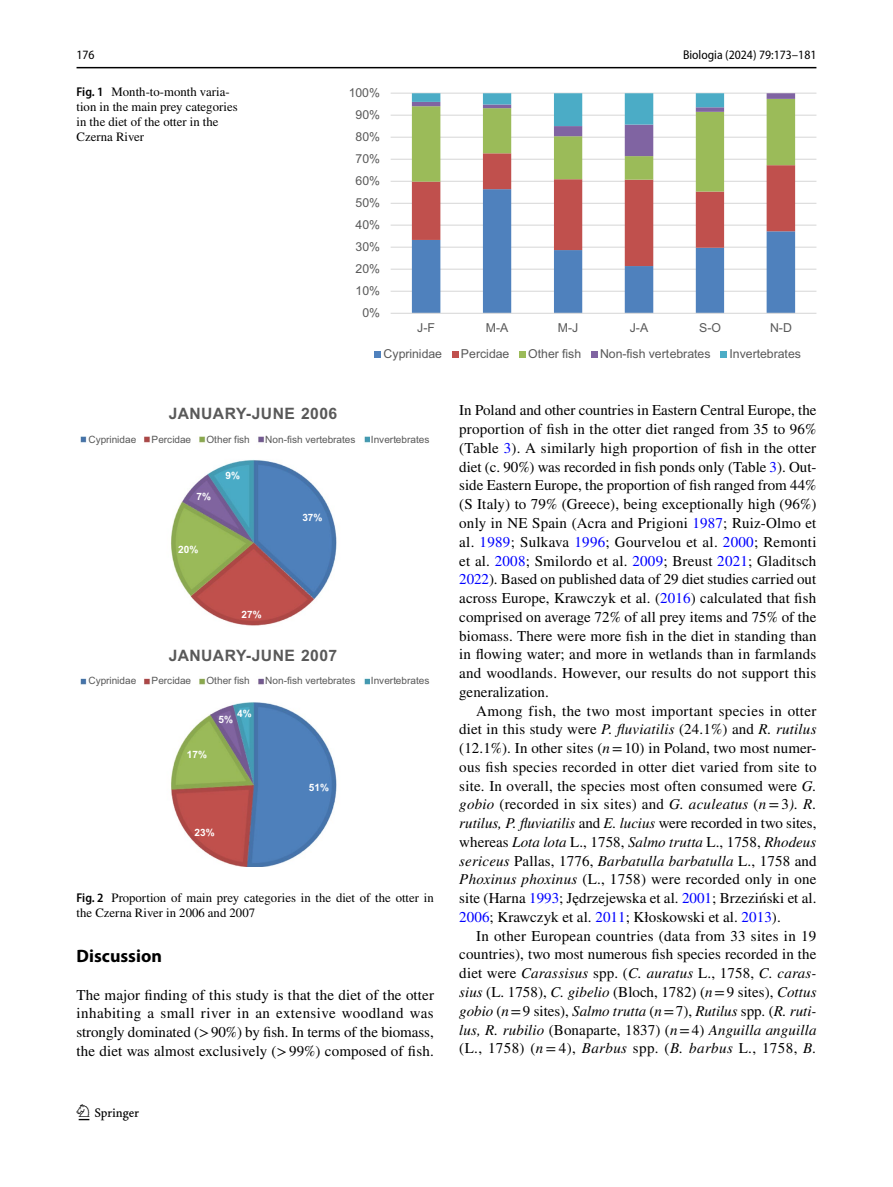
<style>
.page{position:relative;width:893px;height:1187px;background:#fff}
.page>*{position:absolute;margin:0;border:0;box-sizing:border-box;transform-origin:0 0}
.t1{font:22.5px "Springnew Regular 2";color:#000}
.t2{font:700 18px "Myriad Pro";color:#000}
.t3{font:700 15.75px "Arial";letter-spacing:.025em;color:#595959}
.t4{font:15px/18.8px "STIX";letter-spacing:.005em;color:#000;text-align:justify}
.t5{font:12.75px/15px "STIX";color:#000}
.t6{font:semi-condensed 12.75px "Myriad Pro";color:#000}
.t7{font:12.3px "Arial";color:#595959}
.t8{font:10.05px "Arial MT2";color:#595959}
.t9{font:700 10.05px "Arial";letter-spacing:.005em;color:#fff}
.s1{font-family:"Myriad Pro";font-weight:600;font-stretch:semi-condensed}
.s2{color:#00f}
.s3{font-style:italic}
</style>
<div class="page">
<hr style="left:77px;top:67px;width:739px;height:1px;background:#000">
<hr style="left:391px;top:291px;width:425px;height:1px;background:#d9d9d9">
<hr style="left:391px;top:268px;width:425px;height:2px;background:#d9d9d9">
<hr style="left:391px;top:246px;width:425px;height:2px;background:#d9d9d9">
<hr style="left:391px;top:224px;width:425px;height:2px;background:#d9d9d9">
<hr style="left:391px;top:203px;width:425px;height:1px;background:#d9d9d9">
<hr style="left:391px;top:181px;width:425px;height:1px;background:#d9d9d9">
<hr style="left:391px;top:159px;width:425px;height:1px;background:#d9d9d9">
<hr style="left:391px;top:137px;width:425px;height:1px;background:#d9d9d9">
<hr style="left:391px;top:115px;width:425px;height:1px;background:#d9d9d9">
<hr style="left:391px;top:93px;width:425px;height:1px;background:#d9d9d9">
<svg style="left:412px;top:266px;width:383px;height:47px"></svg>
<svg style="left:412px;top:191px;width:383px;height:75px"></svg>
<svg style="left:412px;top:93px;width:383px;height:98px"></svg>
<hr style="left:391px;top:313px;width:425px;height:1px;background:#d9d9d9">
<svg style="left:375px;top:351px;width:6px;height:6px"></svg>
<svg style="left:452px;top:351px;width:6px;height:6px"></svg>
<svg style="left:519px;top:351px;width:6px;height:6px"></svg>
<svg style="left:591px;top:351px;width:6px;height:6px"></svg>
<div style="left:720px;top:351px;width:7px;height:6px;background:#4bacc6"></div>
<img style="left:81px;top:437px;width:288px;height:429px">
<p class="t6" style="left:77px;top:48px;width:20px">176</p>
<p class="t6" style="left:683px;top:48px;width:135px">Biologia (2024) 79:173–181</p>
<p class="t5" style="left:77px;top:85px;width:163px"><span class="s1">Fig. 1</span> Month-to-month varia&shy;tion in the main prey categories in the diet of the otter in the<br>Czerna River</p>
<p class="t7" style="left:349px;top:84px;width:33px">100%</p>
<p class="t7" style="left:356px;top:106px;width:26px">90%</p>
<p class="t7" style="left:356px;top:128px;width:26px">80%</p>
<p class="t7" style="left:356px;top:150px;width:26px">70%</p>
<p class="t7" style="left:356px;top:172px;width:26px">60%</p>
<p class="t7" style="left:356px;top:194px;width:26px">50%</p>
<p class="t7" style="left:356px;top:216px;width:26px">40%</p>
<p class="t7" style="left:356px;top:238px;width:26px">30%</p>
<p class="t7" style="left:356px;top:260px;width:26px">20%</p>
<p class="t7" style="left:356px;top:282px;width:26px">10%</p>
<p class="t7" style="left:362px;top:304px;width:19px">0%</p>
<p class="t7" style="left:417px;top:319px;width:19px">J-F</p>
<p class="t7" style="left:486px;top:319px;width:24px">M-A</p>
<p class="t7" style="left:558px;top:319px;width:22px">M-J</p>
<p class="t7" style="left:630px;top:319px;width:20px">J-A</p>
<p class="t7" style="left:699px;top:319px;width:23px">S-O</p>
<p class="t7" style="left:770px;top:319px;width:23px">N-D</p>
<p class="t7" style="left:384px;top:345px;width:60px">Cyprinidae</p>
<p class="t7" style="left:461px;top:345px;width:50px">Percidae</p>
<p class="t7" style="left:528px;top:345px;width:55px">Other fish</p>
<p class="t7" style="left:600px;top:345px;width:112px">Non-fish vertebrates</p>
<p class="t7" style="left:729px;top:345px;width:73px">Invertebrates</p>
<p class="t3" style="left:169px;top:403px;width:170px">JANUARY-JUNE 2006</p>
<p class="t8" style="left:88px;top:433px;width:49px">Cyprinidae</p>
<p class="t8" style="left:152px;top:433px;width:41px">Percidae</p>
<p class="t8" style="left:207px;top:433px;width:45px">Other fish</p>
<p class="t8" style="left:265px;top:433px;width:92px">Non-fish vertebrates</p>
<p class="t8" style="left:371px;top:433px;width:60px">Invertebrates</p>
<p class="t9" style="left:196px;top:490px;width:16px">7%</p>
<p class="t9" style="left:225px;top:468px;width:16px">9%</p>
<p class="t9" style="left:178px;top:542px;width:22px">20%</p>
<p class="t9" style="left:242px;top:607px;width:22px">27%</p>
<p class="t9" style="left:302px;top:510px;width:22px">37%</p>
<p class="t3" style="left:169px;top:644px;width:170px">JANUARY-JUNE 2007</p>
<p class="t8" style="left:88px;top:674px;width:49px">Cyprinidae</p>
<p class="t8" style="left:152px;top:674px;width:41px">Percidae</p>
<p class="t8" style="left:207px;top:674px;width:45px">Other fish</p>
<p class="t8" style="left:265px;top:674px;width:92px">Non-fish vertebrates</p>
<p class="t8" style="left:371px;top:674px;width:60px">Invertebrates</p>
<p class="t9" style="left:187px;top:747px;width:22px">17%</p>
<p class="t9" style="left:237px;top:706px;width:16px">4%</p>
<p class="t9" style="left:218px;top:712px;width:16px">5%</p>
<p class="t9" style="left:194px;top:824px;width:22px">23%</p>
<p class="t9" style="left:309px;top:780px;width:22px">51%</p>
<p class="t5" style="left:77px;top:891px;width:359px"><span class="s1">Fig. 2</span> Proportion of main prey categories in the diet of the otter in the Czerna River in 2006 and 2007</p>
<p class="t2" style="left:77px;top:944px;width:87px">Discussion</p>
<p class="t4" style="left:77px;top:986px;width:359px">The major finding of this study is that the diet of the otter inhabiting a small river in an extensive woodland was strongly dominated (&gt;90%) by fish. In terms of the biomass, the diet was almost exclusively (&gt;99%) composed of fish.</p>
<h1 class="t1" style="left:79px;top:1104px;width:62px">1 3</h1>
<p class="t4" style="left:459px;top:402px;width:359px">In Poland and other countries in Eastern Central Europe, the proportion of fish in the otter diet ranged from 35 to 96% (Table <span class="s2">3</span>). A similarly high proportion of fish in the otter diet (c. 90%) was recorded in fish ponds only (Table <span class="s2">3</span>). Out&shy;side Eastern Europe, the proportion of fish ranged from 44% (S Italy) to 79% (Greece), being exceptionally high (96%) only in NE Spain (Acra and Prigioni <span class="s2">1987</span>; Ruiz-Olmo et al. <span class="s2">1989</span>; Sulkava <span class="s2">1996</span>; Gourvelou et al. <span class="s2">2000</span>; Remonti et al. <span class="s2">2008</span>; Smilordo et al. <span class="s2">2009</span>; Breust <span class="s2">2021</span>; Gladitsch <span class="s2">2022</span>). Based on published data of 29 diet studies carried out across Europe, Krawczyk et al. (<span class="s2">2016</span>) calculated that fish comprised on average 72% of all prey items and 75% of the biomass. There were more fish in the diet in standing than in flowing water; and more in wetlands than in farmlands and woodlands. However, our results do not support this generalization.</p>
<p class="t4" style="left:459px;top:702px;width:359px;text-indent:17px">Among fish, the two most important species in otter diet in this study were <span class="s3">P. fluviatilis</span> (24.1%) and <span class="s3">R. rutilus </span>(12.1%). In other sites (<span class="s3">n</span>=10) in Poland, two most numer&shy;ous fish species recorded in otter diet varied from site to site. In overall, the species most often consumed were <span class="s3">G. gobio</span> (recorded in six sites) and <span class="s3">G. aculeatus</span> (<span class="s3">n</span>=3<span class="s3">). R. rutilus, P. fluviatilis</span> and <span class="s3">E. lucius</span> were recorded in two sites, whereas <span class="s3">Lota lota</span> L., 1758, <span class="s3">Salmo trutta</span> L., 1758, <span class="s3">Rhodeus sericeus</span> Pallas, 1776, <span class="s3">Barbatulla barbatulla</span> L., 1758 and <span class="s3">Phoxinus phoxinus</span> (L., 1758) were recorded only in one site (Harna <span class="s2">1993</span>; Jędrzejewska et al. <span class="s2">2001</span>; Brzeziński et al.<br><span class="s2">2006</span>; Krawczyk et al. <span class="s2">2011</span>; Kłoskowski et al. <span class="s2">2013</span>).</p>
<p class="t4" style="left:459px;top:927px;width:359px;text-indent:17px">In other European countries (data from 33 sites in 19 countries), two most numerous fish species recorded in the diet were <span class="s3">Carassisus</span> spp. (<span class="s3">C. auratus</span> L., 1758, <span class="s3">C. caras&shy;sius</span> (L. 1758), <span class="s3">C. gibelio</span> (Bloch, 1782) (<span class="s3">n</span>=9 sites), <span class="s3">Cottus gobio</span> (<span class="s3">n</span>=9 sites), <span class="s3">Salmo trutta</span> (<span class="s3">n</span>=7), <span class="s3">Rutilus</span> spp. (<span class="s3">R. ruti&shy;lus, R. rubilio</span> (Bonaparte, 1837) (<span class="s3">n</span>=4) <span class="s3">Anguilla anguilla </span>(L., 1758) (<span class="s3">n</span> = 4), <span class="s3">Barbus</span> spp. (<span class="s3">B. barbus</span> L., 1758, <span class="s3">B.</span></p>
</div>
